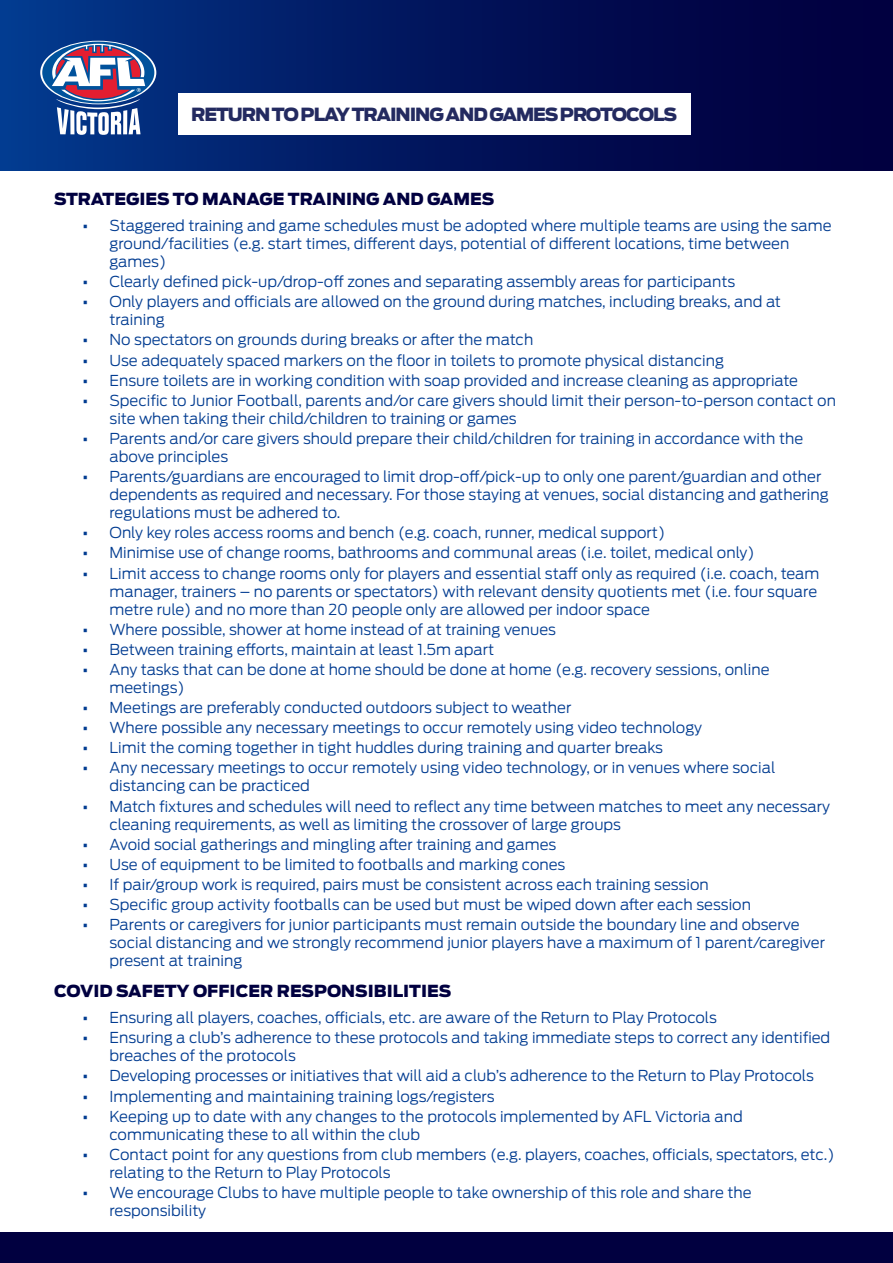
<style>
.page{position:relative;width:893px;height:1263px;background:#fff}
.page>*{position:absolute;margin:0;border:0;box-sizing:border-box;transform-origin:0 0}
.t1{font:900 18px "Antenna";letter-spacing:-.06em;color:#232a60}
.t2{font:900 16.5px "Antenna";color:#010040}
.t3{font:300 15px/18px "Antenna";color:#023c91}
.s1{font-weight:700}
</style>
<div class="page">
<div style="left:0;top:0;width:893px;height:170px;background:linear-gradient(to right,#023689,#010036)"></div>
<div style="left:178px;top:94px;width:513px;height:41px;background:#fff"></div>
<svg style="left:40px;top:41px;width:116px;height:63px"></svg>
<div style="left:42px;top:42px;width:112px;height:61px;background:#00529c;border-radius:50%"></div>
<svg style="left:52px;top:44px;width:93px;height:91px"></svg>
<div style="left:0;top:1232px;width:893px;height:31px;background:#010040"></div>
<p class="t1" style="left:191px;top:102px;width:488px">RETURN TO PLAY TRAINING AND GAMES PROTOCOLS</p>
<p class="t2" style="left:54px;top:187px;width:442px">STRATEGIES TO MANAGE TRAINING AND GAMES</p>
<p class="t3" style="left:110px;top:216px;width:724px;text-indent:-27px"><span class="s1">•</span> Staggered training and game schedules must be adopted where multiple teams are using the same ground/facilities (e.g. start times, different days, potential of different locations, time between games)</p>
<p class="t3" style="left:82px;top:272px;width:654px"><span class="s1">•</span> Clearly defined pick-up/drop-off zones and separating assembly areas for participants</p>
<p class="t3" style="left:110px;top:292px;width:673px;text-indent:-27px"><span class="s1">•</span> Only players and officials are allowed on the ground during matches, including breaks, and at training</p>
<p class="t3" style="left:82px;top:331px;width:452px"><span class="s1">•</span> No spectators on grounds during breaks or after the match</p>
<p class="t3" style="left:82px;top:351px;width:643px"><span class="s1">•</span> Use adequately spaced markers on the floor in toilets to promote physical distancing</p>
<p class="t3" style="left:82px;top:371px;width:717px"><span class="s1">•</span> Ensure toilets are in working condition with soap provided and increase cleaning as appropriate</p>
<p class="t3" style="left:110px;top:391px;width:728px;text-indent:-27px"><span class="s1">•</span> Specific to Junior Football, parents and/or care givers should limit their person-to-person contact on site when taking their child/children to training or games</p>
<p class="t3" style="left:110px;top:429px;width:695px;text-indent:-27px"><span class="s1">•</span> Parents and/or care givers should prepare their child/children for training in accordance with the above principles</p>
<p class="t3" style="left:110px;top:467px;width:721px;text-indent:-27px"><span class="s1">•</span> Parents/guardians are encouraged to limit drop-off/pick-up to only one parent/guardian and other dependents as required and necessary. For those staying at venues, social distancing and gathering regulations must be adhered to.</p>
<p class="t3" style="left:82px;top:523px;width:584px"><span class="s1">•</span> Only key roles access rooms and bench (e.g. coach, runner, medical support)</p>
<p class="t3" style="left:82px;top:544px;width:674px"><span class="s1">•</span> Minimise use of change rooms, bathrooms and communal areas (i.e. toilet, medical only)</p>
<p class="t3" style="left:110px;top:564px;width:711px;text-indent:-27px"><span class="s1">•</span> Limit access to change rooms only for players and essential staff only as required (i.e. coach, team manager, trainers – no parents or spectators) with relevant density quotients met (i.e. four square metre rule) and no more than 20 people only are allowed per indoor space</p>
<p class="t3" style="left:82px;top:620px;width:475px"><span class="s1">•</span> Where possible, shower at home instead of at training venues</p>
<p class="t3" style="left:82px;top:640px;width:413px"><span class="s1">•</span> Between training efforts, maintain at least 1.5m apart</p>
<p class="t3" style="left:110px;top:660px;width:662px;text-indent:-27px"><span class="s1">•</span> Any tasks that can be done at home should be done at home (e.g. recovery sessions, online meetings)</p>
<p class="t3" style="left:82px;top:698px;width:490px"><span class="s1">•</span> Meetings are preferably conducted outdoors subject to weather</p>
<p class="t3" style="left:82px;top:718px;width:621px"><span class="s1">•</span> Where possible any necessary meetings to occur remotely using video technology</p>
<p class="t3" style="left:82px;top:738px;width:582px"><span class="s1">•</span> Limit the coming together in tight huddles during training and quarter breaks</p>
<p class="t3" style="left:110px;top:759px;width:667px;text-indent:-27px"><span class="s1">•</span> Any necessary meetings to occur remotely using video technology, or in venues where social distancing can be practiced</p>
<p class="t3" style="left:110px;top:797px;width:722px;text-indent:-27px"><span class="s1">•</span> Match fixtures and schedules will need to reflect any time between matches to meet any necessary cleaning requirements, as well as limiting the crossover of large groups</p>
<p class="t3" style="left:82px;top:835px;width:475px"><span class="s1">•</span> Avoid social gatherings and mingling after training and games</p>
<p class="t3" style="left:82px;top:855px;width:484px"><span class="s1">•</span> Use of equipment to be limited to footballs and marking cones</p>
<p class="t3" style="left:82px;top:875px;width:628px"><span class="s1">•</span> If pair/group work is required, pairs must be consistent across each training session</p>
<p class="t3" style="left:82px;top:895px;width:670px"><span class="s1">•</span> Specific group activity footballs can be used but must be wiped down after each session</p>
<p class="t3" style="left:110px;top:915px;width:717px;text-indent:-27px"><span class="s1">•</span> Parents or caregivers for junior participants must remain outside the boundary line and observe social distancing and we strongly recommend junior players have a maximum of 1 parent/caregiver present at training</p>
<p class="t2" style="left:54px;top:979px;width:399px">COVID SAFETY OFFICER RESPONSIBILITIES</p>
<p class="t3" style="left:82px;top:1008px;width:636px"><span class="s1">•</span> Ensuring all players, coaches, officials, etc. are aware of the Return to Play Protocols</p>
<p class="t3" style="left:110px;top:1028px;width:722px;text-indent:-27px"><span class="s1">•</span> Ensuring a club’s adherence to these protocols and taking immediate steps to correct any identified breaches of the protocols</p>
<p class="t3" style="left:82px;top:1066px;width:733px"><span class="s1">•</span> Developing processes or initiatives that will aid a club’s adherence to the Return to Play Protocols</p>
<p class="t3" style="left:82px;top:1087px;width:414px"><span class="s1">•</span> Implementing and maintaining training logs/registers</p>
<p class="t3" style="left:110px;top:1107px;width:635px;text-indent:-27px"><span class="s1">•</span> Keeping up to date with any changes to the protocols implemented by AFL Victoria and communicating these to all within the club</p>
<p class="t3" style="left:110px;top:1145px;width:726px;text-indent:-27px"><span class="s1">•</span> Contact point for any questions from club members (e.g. players, coaches, officials, spectators, etc.) relating to the Return to Play Protocols</p>
<p class="t3" style="left:110px;top:1183px;width:644px;text-indent:-27px"><span class="s1">•</span> We encourage Clubs to have multiple people to take ownership of this role and share the responsibility</p>
</div>
